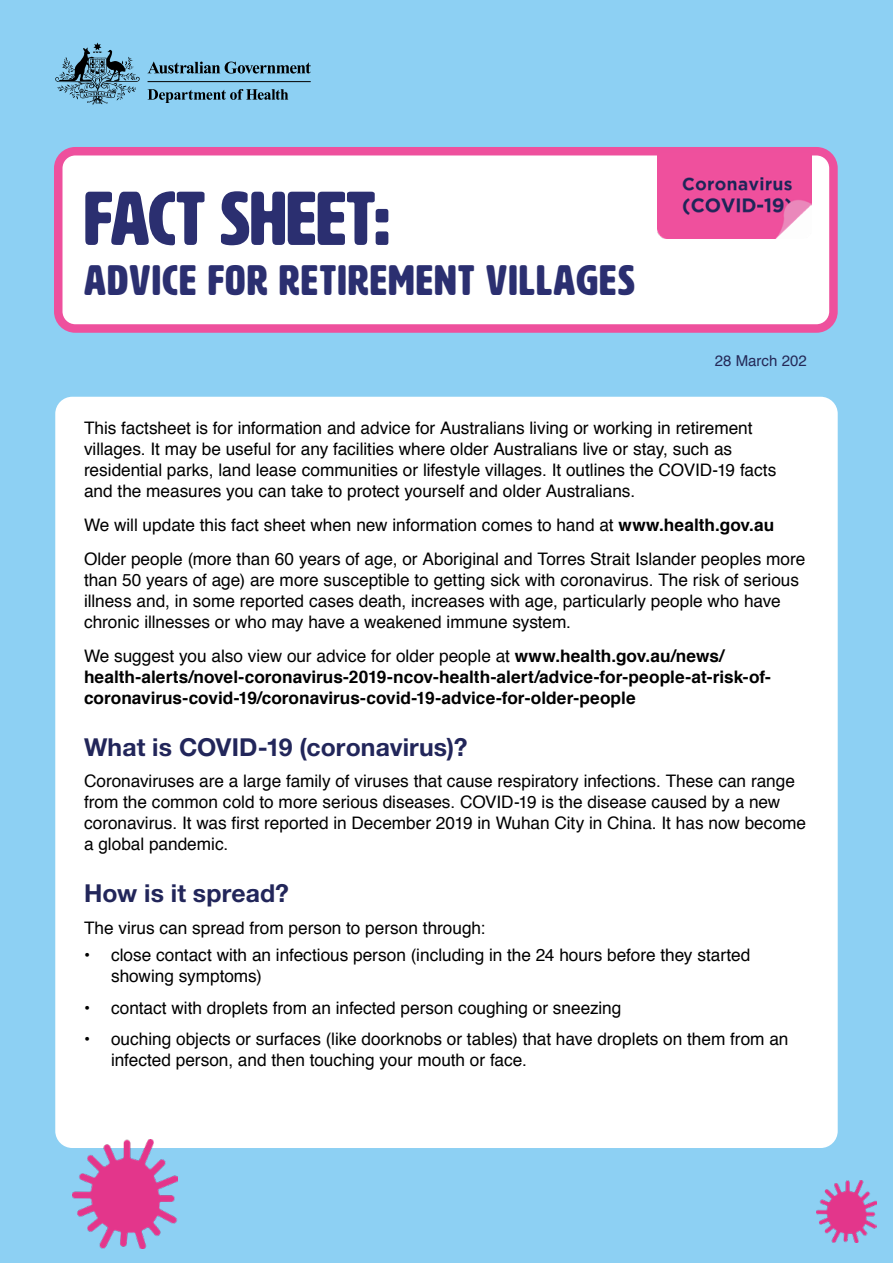
<style>
.page{position:relative;width:893px;height:1263px;background:#8dd0f3}
.page>*{position:absolute;margin:0;border:0;box-sizing:border-box;transform-origin:0 0}
.t1{font:75px "HWT Artz";color:#2b2f70}
.t2{font:42px "HWT Artz";letter-spacing:.04em;color:#2b2f70}
.t3{font:700 24.75px "Helvetica Neue LT Std";letter-spacing:.005em;color:#22265a}
.t4{font:17.25px/21px "Helvetica";letter-spacing:-.005em;color:#000}
.t5{font:700 17.25px/21px "Helvetica";color:#000}
.t6{font:15px "Helvetica";color:#252a58}
.s1{font-weight:700}
.s2{font-weight:400}
</style>
<div class="page">
<div style="left:58px;top:151px;width:775px;height:177px;background:#fff;border-radius:17px"></div>
<div style="left:54px;top:147px;width:784px;height:186px;border:9px solid #ee509d;border-radius:17px"></div>
<img style="left:657px;top:154px;width:155px;height:85px">
<svg style="left:148px;top:62px;width:163px;height:12px"></svg>
<svg style="left:55px;top:43px;width:85px;height:61px"></svg>
<hr style="left:148px;top:81px;width:163px;height:1px;background:#000">
<svg style="left:148px;top:89px;width:140px;height:14px"></svg>
<div style="left:55px;top:397px;width:783px;height:751px;background:#fff;border-radius:17px"></div>
<img style="left:72px;top:1140px;width:106px;height:108px">
<img style="left:816px;top:1180px;width:61px;height:62px">
<p class="t1" style="left:84px;top:179px;width:307px">FACT SHEET:</p>
<p class="t2" style="left:84px;top:258px;width:552px">ADVICE FOR RETIREMENT VILLAGES</p>
<p class="t6" style="left:715px;top:349px;width:93px">28 March 202</p>
<p class="t4" style="left:84px;top:418px;width:694px">This factsheet is for information and advice for Australians living or working in retirement villages. It may be useful for any facilities where older Australians live or stay, such as residential parks, land lease communities or lifestyle villages. It outlines the COVID-19 facts and the measures you can take to protect yourself and older Australians.</p>
<p class="t4" style="left:84px;top:509px;width:723px;line-height:33.8px">We will update this fact sheet when new information comes to hand at <span class="s1">www.health.gov.au<br></span>Older people (more than 60 years of age, or Aboriginal and Torres Strait Islander peoples more</p>
<p class="t4" style="left:84px;top:570px;width:716px">than 50 years of age) are more susceptible to getting sick with coronavirus. The risk of serious illness and, in some reported cases death, increases with age, particularly people who have chronic illnesses or who may have a weakened immune system.</p>
<p class="t5" style="left:84px;top:645px;width:688px"><span class="s2">We suggest you also view our advice for older people at</span> www.health.gov.au/news/ health-alerts/novel-coronavirus-2019-ncov-health-alert/advice-for-people-at-risk-of&shy;coronavirus-covid-19/coronavirus-covid-19-advice-for-older-people</p>
<p class="t3" style="left:84px;top:731px;width:385px">What is COVID-19 (coronavirus)?</p>
<p class="t4" style="left:84px;top:771px;width:724px">Coronaviruses are a large family of viruses that cause respiratory infections. These can range from the common cold to more serious diseases. COVID-19 is the disease caused by a new coronavirus. It was first reported in December 2019 in Wuhan City in China. It has now become a global pandemic.</p>
<p class="t3" style="left:84px;top:878px;width:206px">How is it spread?</p>
<p class="t4" style="left:84px;top:918px;width:403px">The virus can spread from person to person through:</p>
<p class="t4" style="left:111px;top:945px;width:641px;text-indent:-27px">• close contact with an infectious person (including in the 24 hours before they started showing symptoms)</p>
<p class="t4" style="left:84px;top:998px;width:539px">• contact with droplets from an infected person coughing or sneezing</p>
<p class="t4" style="left:111px;top:1029px;width:679px;text-indent:-27px">• ouching objects or surfaces (like doorknobs or tables) that have droplets on them from an infected person, and then touching your mouth or face.</p>
</div>
